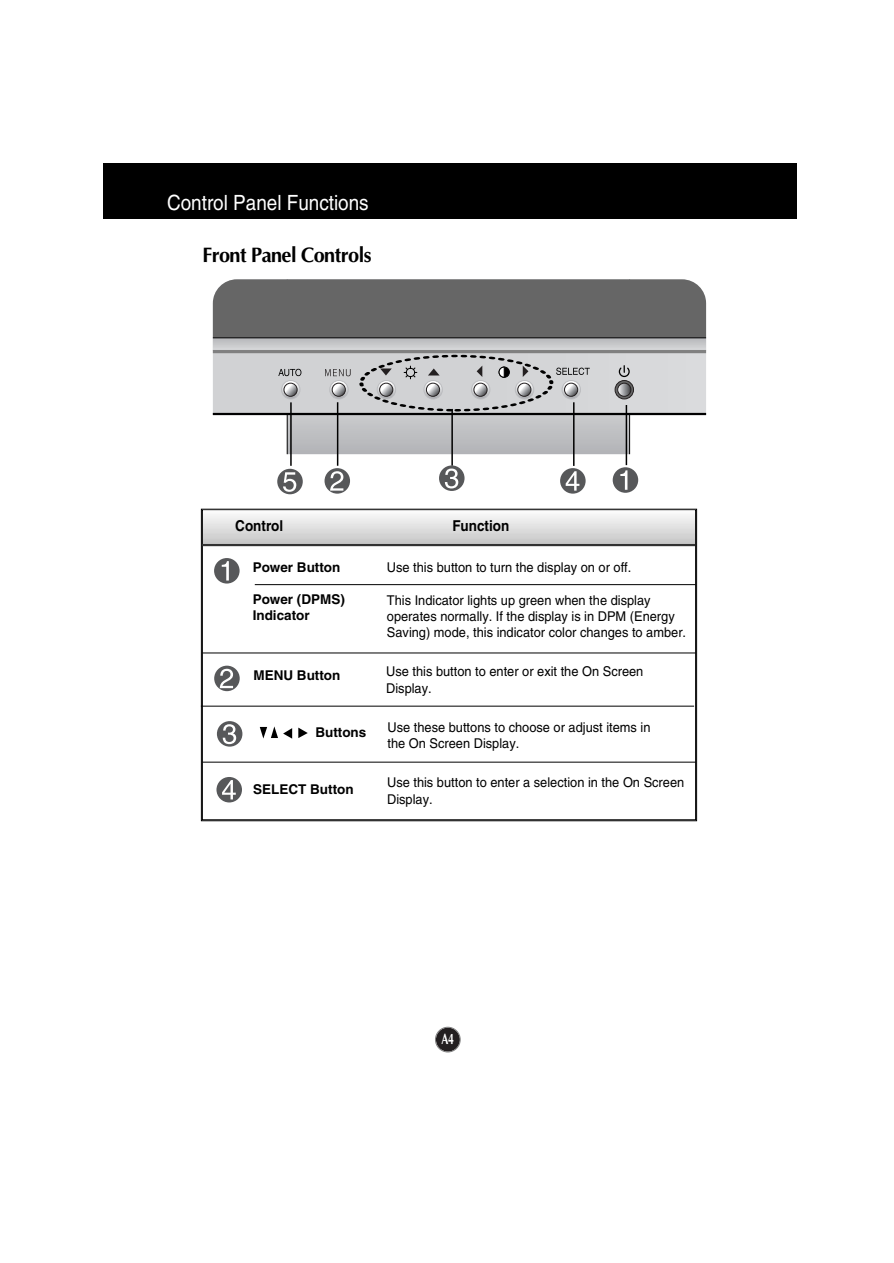
<style>
.page{position:relative;width:894px;height:1263px;background:#fff}
.page>*{position:absolute;margin:0;border:0;box-sizing:border-box;transform-origin:0 0}
.t1{font:21px "Helvetica";color:#fff;scale:.9 1}
.t2{font:700 21px "Optima";letter-spacing:-.03em;color:#000;scale:.95 1}
.t3{font:700 15px "Helvetica";color:#000;scale:.9 1}
.t4{font:700 15px "Optima";color:#fff;scale:.7 1}
.t5{font:13.5px/16.2px "Helvetica";color:#000;scale:.95 1}
.t6{font:700 13.5px/16.2px "Helvetica";color:#000}
</style>
<div class="page">
<div style="left:436px;top:1028px;width:24px;height:24px;background:#231f20;border-radius:50%"></div>
<div style="left:435px;top:1027px;width:26px;height:25px;border:1px solid #808080;border-radius:50%"></div>
<div style="left:103px;top:164px;width:693px;height:55px;background:#000"></div>
<hr style="left:203px;top:653px;width:493px;height:1px;background:#000">
<svg style="left:298px;top:728px;width:10px;height:10px"></svg>
<svg style="left:260px;top:726px;width:32px;height:13px"></svg>
<div style="left:214px;top:558px;width:26px;height:26px;background:#57585a;border-radius:50%"></div>
<svg style="left:222px;top:561px;width:7px;height:20px"></svg>
<svg style="left:214px;top:666px;width:26px;height:25px"></svg>
<svg style="left:220px;top:669px;width:13px;height:19px"></svg>
<div style="left:217px;top:721px;width:25px;height:26px;background:#57585a;border-radius:50%"></div>
<svg style="left:223px;top:724px;width:13px;height:20px"></svg>
<hr style="left:201px;top:706px;width:493px;height:1px;background:#000">
<hr style="left:203px;top:762px;width:493px;height:1px;background:#000">
<div style="left:216px;top:777px;width:26px;height:25px;background:#57585a;border-radius:50%"></div>
<svg style="left:222px;top:780px;width:14px;height:19px"></svg>
<hr style="left:202px;top:544px;width:493px;height:2px;background:#333">
<hr style="left:255px;top:584px;width:441px;height:1px;background:#000">
<hr style="left:203px;top:511px;width:491px;height:2px;background:#fafafa">
<hr style="left:203px;top:513px;width:491px;height:2px;background:#f5f5f5">
<hr style="left:203px;top:515px;width:491px;height:2px;background:#f1f1f1">
<hr style="left:203px;top:517px;width:491px;height:2px;background:#ececec">
<hr style="left:203px;top:519px;width:491px;height:2px;background:#e8e8e8">
<hr style="left:203px;top:521px;width:491px;height:2px;background:#e4e4e4">
<hr style="left:203px;top:523px;width:491px;height:2px;background:#dfdfdf">
<hr style="left:203px;top:525px;width:491px;height:2px;background:#dbdbdb">
<hr style="left:203px;top:527px;width:491px;height:2px;background:#d6d6d6">
<hr style="left:203px;top:529px;width:491px;height:2px;background:#d2d2d2">
<hr style="left:203px;top:531px;width:491px;height:2px;background:#cecece">
<hr style="left:203px;top:533px;width:491px;height:2px;background:#c9c9c9">
<hr style="left:203px;top:535px;width:491px;height:2px;background:#c5c5c5">
<hr style="left:203px;top:537px;width:491px;height:2px;background:#c1c1c1">
<hr style="left:203px;top:539px;width:491px;height:2px;background:#bcbcbc">
<hr style="left:203px;top:541px;width:491px;height:2px;background:#b8b8b8">
<hr style="left:203px;top:543px;width:491px;height:1px;background:#b5b5b5">
<svg style="left:286px;top:416px;width:345px;height:38px;background:#bcbdc0"></svg>
<svg style="left:213px;top:413px;width:493px;height:3px"></svg>
<svg style="left:439px;top:465px;width:26px;height:26px"></svg>
<svg style="left:445px;top:469px;width:13px;height:19px"></svg>
<hr style="left:451px;top:409px;width:2px;height:57px;background:#000">
<svg style="left:560px;top:468px;width:26px;height:26px"></svg>
<svg style="left:566px;top:471px;width:13px;height:20px"></svg>
<hr style="left:573px;top:402px;width:2px;height:64px;background:#000">
<div style="left:277px;top:469px;width:26px;height:25px;background:#57585a;border-radius:50%"></div>
<svg style="left:283px;top:472px;width:13px;height:20px"></svg>
<hr style="left:290px;top:402px;width:2px;height:64px;background:#000">
<div style="left:325px;top:468px;width:25px;height:26px;background:#57585a;border-radius:50%"></div>
<svg style="left:330px;top:471px;width:13px;height:20px"></svg>
<hr style="left:337px;top:402px;width:1px;height:64px;background:#000">
<div style="left:613px;top:467px;width:25px;height:26px;background:#57585a;border-radius:50%"></div>
<svg style="left:620px;top:470px;width:7px;height:20px"></svg>
<hr style="left:626px;top:405px;width:1px;height:60px;background:#000">
<svg style="left:213px;top:279px;width:493px;height:134px;background:#9a9a9b"></svg>
<h1 class="t1" style="left:167px;top:195px;width:226px">Control Panel Functions</h1>
<h1 class="t2" style="left:202px;top:246px;width:179px">Front Panel Controls</h1>
<p class="t3" style="left:235px;top:520px;width:55px">Control</p>
<p class="t3" style="left:452px;top:520px;width:65px">Function</p>
<p class="t6" style="left:253px;top:560px;width:89px">Power Button</p>
<p class="t6" style="left:253px;top:593px;width:94px">Power (DPMS)<br>Indicator</p>
<p class="t5" style="left:387px;top:561px;width:259px">Use this button to turn the display on or off.</p>
<p class="t5" style="left:387px;top:593px;width:317px">This Indicator lights up green when the display operates normally. If the display is in DPM (Energy<br>Saving) mode, this indicator color changes to amber.</p>
<p class="t6" style="left:253px;top:668px;width:88px">MENU Button</p>
<p class="t5" style="left:386px;top:665px;width:272px">Use this button to enter or exit the On Screen<br>Display.</p>
<p class="t6" style="left:315px;top:725px;width:52px">Buttons</p>
<p class="t5" style="left:388px;top:720px;width:278px">Use these buttons to choose or adjust items in the On Screen Display.</p>
<p class="t6" style="left:253px;top:783px;width:102px">SELECT Button</p>
<p class="t5" style="left:387px;top:776px;width:314px">Use this button to enter a selection in the On Screen<br>Display.</p>
<p class="t4" style="left:441px;top:1033px;width:19px">A4</p>
</div>
